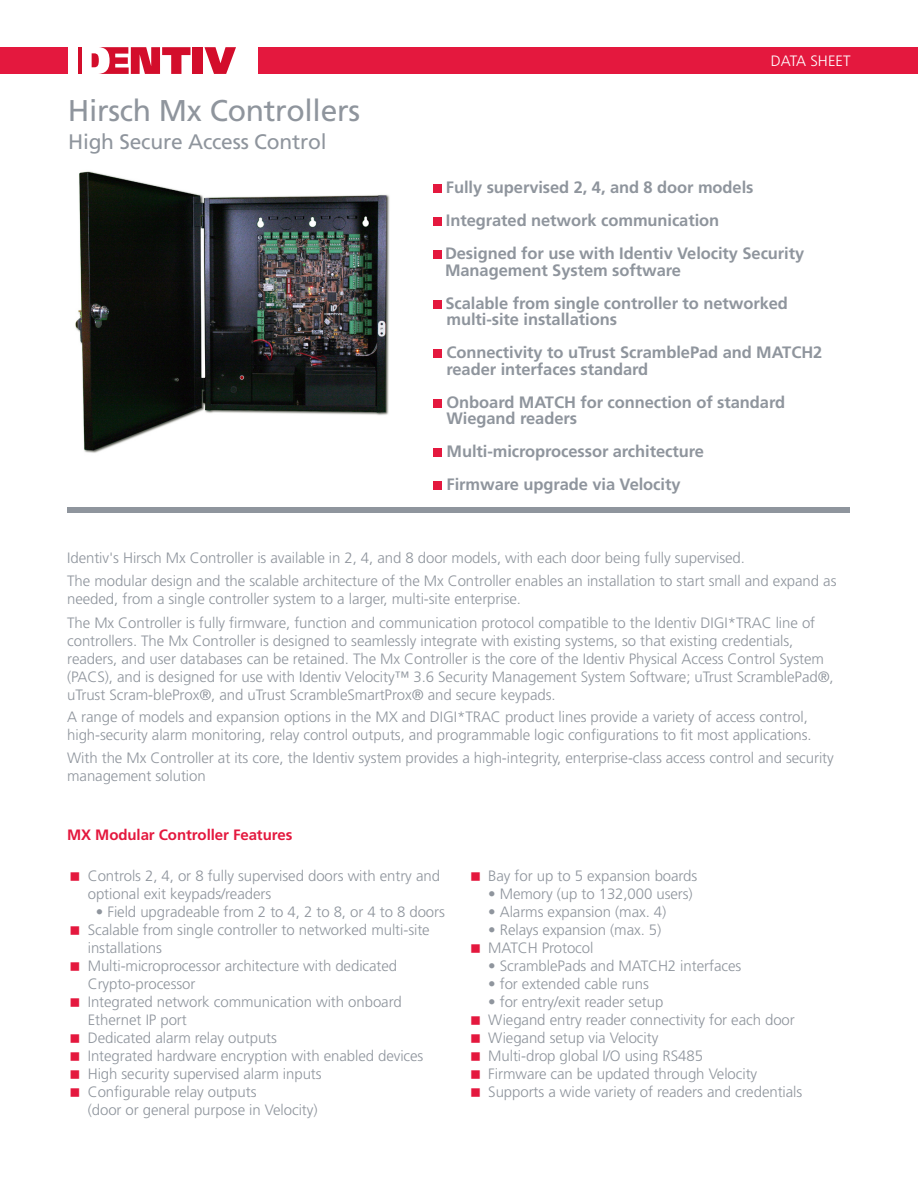
<style>
.page{position:relative;width:918px;height:1188px;background:#fff}
.page>*{position:absolute;margin:0;border:0;box-sizing:border-box;transform-origin:0 0}
.t1{font:30px "Frutiger LT Std";letter-spacing:-.01em;color:#8f959d}
.t2{font:21px "Frutiger LT Std";letter-spacing:-.01em;color:#8f959d}
.Feature_Subheads{font:700 16.5px/16.5px "Frutiger LT Std";letter-spacing:-.005em;color:#8f959d}
.Body_Copy{font:300 15px/18px "Frutiger LT Std";letter-spacing:-.005em;color:#8f959d}
.Body_Copy-2{font:700 15px "Frutiger LT Std";letter-spacing:-.005em;color:#e4183e}
.t3{font:300 15px "Frutiger LT Std";color:#fff}
</style>
<div class="page">
<div style="left:258px;top:47px;width:660px;height:27px;background:#e4183e"></div>
<svg style="left:204px;top:47px;width:32px;height:27px"></svg>
<div style="left:193px;top:47px;width:10px;height:27px;background:#d30d2b"></div>
<svg style="left:92px;top:47px;width:99px;height:27px"></svg>
<hr style="left:78px;top:47px;width:3px;height:27px;background:#d30d2b">
<div style="left:0;top:47px;width:68px;height:27px;background:#e4183e"></div>
<div style="left:68px;top:508px;width:782px;height:5px;background:#8f959d"></div>
<div style="left:433px;top:185px;width:8px;height:8px;background:#e4183e"></div>
<div style="left:433px;top:218px;width:8px;height:8px;background:#e4183e"></div>
<div style="left:433px;top:251px;width:8px;height:8px;background:#e4183e"></div>
<div style="left:433px;top:300px;width:8px;height:9px;background:#e4183e"></div>
<div style="left:433px;top:350px;width:8px;height:8px;background:#e4183e"></div>
<div style="left:433px;top:399px;width:8px;height:9px;background:#e4183e"></div>
<div style="left:433px;top:449px;width:8px;height:8px;background:#e4183e"></div>
<div style="left:433px;top:482px;width:8px;height:8px;background:#e4183e"></div>
<img style="left:75px;top:171px;width:315px;height:282px">
<p class="t1" style="left:68px;top:93px;width:294px">Hirsch Mx Controllers</p>
<p class="t2" style="left:68px;top:130px;width:260px">High Secure Access Control</p>
<p class="t3" style="left:771px;top:52px;width:81px">DATA SHEET</p>
<p class="Feature_Subheads" style="left:445px;top:170px;width:361px;line-height:33.2px">Fully supervised 2, 4, and 8 door models<br>Integrated network communication<br>Designed for use with Identiv Velocity Security</p>
<p class="Feature_Subheads" style="left:445px;top:262px;width:238px">Management System software</p>
<p class="Feature_Subheads" style="left:446px;top:295px;width:344px">Scalable from single controller to networked multi-site installations</p>
<p class="Feature_Subheads" style="left:447px;top:344px;width:377px">Connectivity to uTrust ScramblePad and MATCH2 reader interfaces standard</p>
<p class="Feature_Subheads" style="left:447px;top:394px;width:340px">Onboard MATCH for connection of standard<br>Wiegand readers</p>
<p class="Feature_Subheads" style="left:447px;top:443px;width:259px">Multi-microprocessor architecture</p>
<p class="Feature_Subheads" style="left:447px;top:476px;width:235px">Firmware upgrade via Velocity</p>
<p class="Body_Copy" style="left:67px;top:547px;width:771px;line-height:22.5px">Identiv's Hirsch Mx Controller is available in 2, 4, and 8 door models, with each door being fully supervised.<br>The modular design and the scalable architecture of the Mx Controller enables an installation to start small and expand as</p>
<p class="Body_Copy" style="left:67px;top:587px;width:750px;line-height:24px">needed, from a single controller system to a larger, multi-site enterprise.<br>The Mx Controller is fully firmware, function and communication protocol compatible to the Identiv DIGI*TRAC line of</p>
<p class="Body_Copy" style="left:67px;top:632px;width:768px">controllers. The Mx Controller is designed to seamlessly integrate with existing systems, so that existing credentials, readers, and user databases can be retained. The Mx Controller is the core of the Identiv Physical Access Control System (PACS), and is designed for use with Identiv Velocity™ 3.6 Security Management System Software; uTrust ScramblePad®, uTrust Scram-bleProx®, and uTrust ScrambleSmartProx® and secure keypads.</p>
<p class="Body_Copy" style="left:67px;top:708px;width:746px">A range of models and expansion options in the MX and DIGI*TRAC product lines provide a variety of access control, high-security alarm monitoring, relay control outputs, and programmable logic configurations to fit most applications.</p>
<p class="Body_Copy" style="left:67px;top:749px;width:768px">With the Mx Controller at its core, the Identiv system provides a high-integrity, enterprise-class access control and security management solution</p>
<p class="Body_Copy-2" style="left:67px;top:826px;width:227px">MX Modular Controller Features</p>
<p class="Body_Copy" style="left:88px;top:867px;width:354px">Controls 2, 4, or 8 fully supervised doors with entry and optional exit keypads/readers</p>
<p class="Body_Copy" style="left:96px;top:903px;width:351px">• Field upgradeable from 2 to 4, 2 to 8, or 4 to 8 doors</p>
<p class="Body_Copy" style="left:88px;top:921px;width:344px">Scalable from single controller to networked multi-site installations</p>
<p class="Body_Copy" style="left:88px;top:957px;width:311px">Multi-microprocessor architecture with dedicated<br>Crypto-processor</p>
<p class="Body_Copy" style="left:88px;top:993px;width:315px">Integrated network communication with onboard<br>Ethernet IP port</p>
<p class="Body_Copy" style="left:88px;top:1029px;width:191px">Dedicated alarm relay outputs</p>
<p class="Body_Copy" style="left:88px;top:1047px;width:337px">Integrated hardware encryption with enabled devices</p>
<p class="Body_Copy" style="left:88px;top:1065px;width:235px">High security supervised alarm inputs</p>
<p class="Body_Copy" style="left:88px;top:1083px;width:231px">Configurable relay outputs<br>(door or general purpose in Velocity)</p>
<p class="Body_Copy" style="left:488px;top:867px;width:211px">Bay for up to 5 expansion boards</p>
<p class="Body_Copy" style="left:488px;top:885px;width:206px">• Memory (up to 132,000 users)</p>
<p class="Body_Copy" style="left:488px;top:903px;width:180px">• Alarms expansion (max. 4)</p>
<p class="Body_Copy" style="left:488px;top:921px;width:175px">• Relays expansion (max. 5)</p>
<p class="Body_Copy" style="left:488px;top:939px;width:107px">MATCH Protocol</p>
<p class="Body_Copy" style="left:488px;top:957px;width:255px">• ScramblePads and MATCH2 interfaces</p>
<p class="Body_Copy" style="left:488px;top:975px;width:162px">• for extended cable runs</p>
<p class="Body_Copy" style="left:488px;top:993px;width:177px">• for entry/exit reader setup</p>
<p class="Body_Copy" style="left:488px;top:1011px;width:308px">Wiegand entry reader connectivity for each door</p>
<p class="Body_Copy" style="left:488px;top:1029px;width:172px">Wiegand setup via Velocity</p>
<p class="Body_Copy" style="left:488px;top:1047px;width:216px">Multi-drop global I/O using RS485</p>
<p class="Body_Copy" style="left:488px;top:1065px;width:271px">Firmware can be updated through Velocity</p>
<p class="Body_Copy" style="left:488px;top:1083px;width:316px">Supports a wide variety of readers and credentials</p>
</div>
